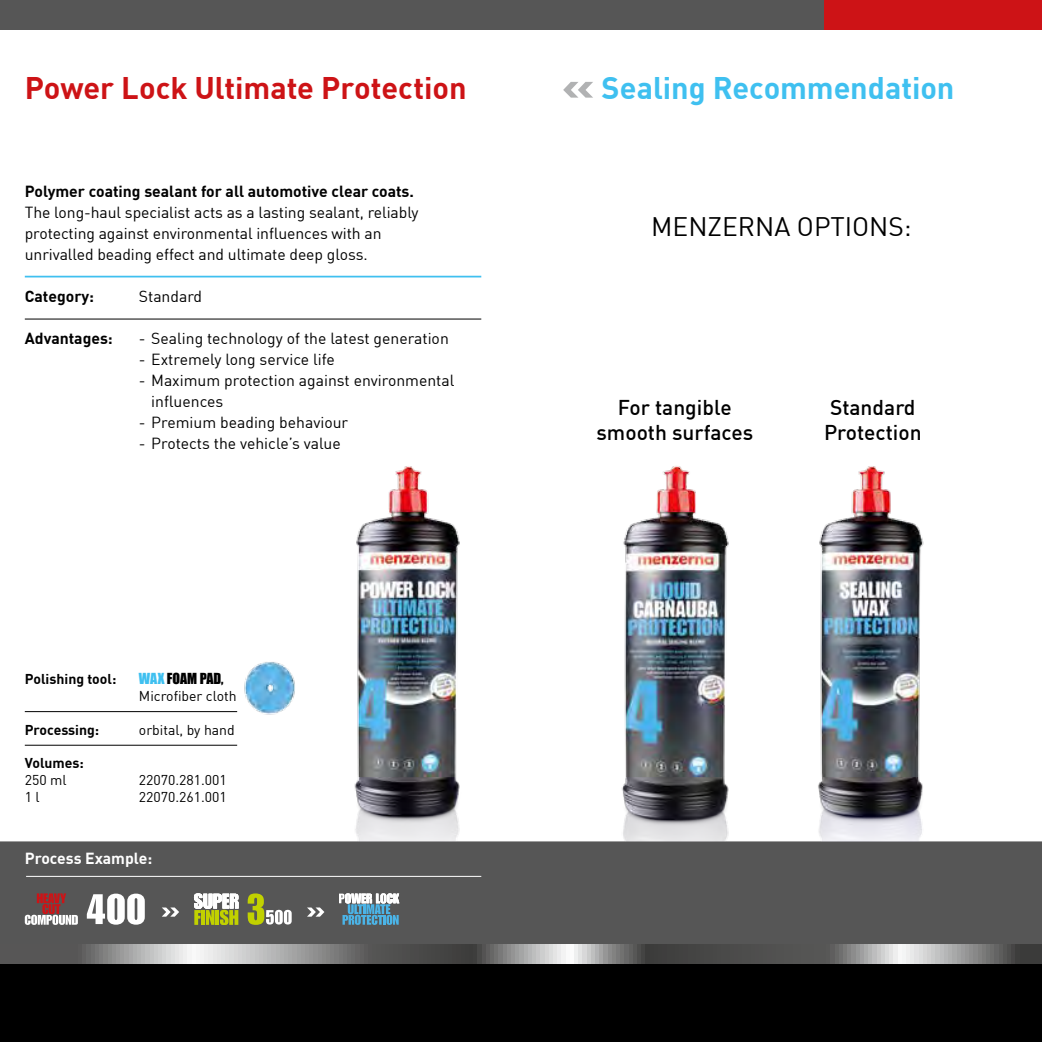
<style>
.page{position:relative;width:1042px;height:1042px;background:#fff}
.page>*{position:absolute;margin:0;border:0;box-sizing:border-box;transform-origin:0 0}
.t1{font:700 30.62px "DIN Offc Pro";letter-spacing:-.005em;color:#cd1316}
.t2{font:700 30.62px "DIN Offc Pro";letter-spacing:-.005em;color:#3fc0f0}
.t3{font:26.25px "DIN Offc Pro";color:#000}
.t4{font:500 21px/25.2px "DIN Offc Pro";color:#000}
.t5{font:15.75px/21px "DIN Offc Pro";letter-spacing:-.005em;color:#000}
.t6{font:700 15.75px "DIN Offc Pro";color:#000}
.t7{font:700 15.75px "DIN Offc Pro";color:#fff}
.t8{font:14px "DIN Offc Pro";color:#000}
.t9{font:700 14px "DIN Offc Pro";color:#000}
.t10{font:14px "Impact";color:#000}
.s1{color:#3fc0f0}
</style>
<div class="page">
<div style="left:0;top:841px;width:1042px;height:103px;background:#565656"></div>
<hr style="left:25px;top:276px;width:456px;height:1px;background:#3fc0f0">
<hr style="left:25px;top:319px;width:456px;height:1px;background:#000">
<div style="left:0;top:963px;width:1042px;height:79px;background:#000"></div>
<div style="left:823px;top:0;width:219px;height:30px;background:#cd1316"></div>
<div style="left:0;top:0;width:823px;height:30px;background:#565656"></div>
<svg style="left:0;top:944px;width:1042px;height:19px;background:#848483"></svg>
<hr style="left:26px;top:876px;width:455px;height:1px;background:#fff">
<hr style="left:25px;top:711px;width:212px;height:1px;background:#000">
<hr style="left:25px;top:745px;width:212px;height:1px;background:#000">
<svg style="left:563px;top:82px;width:30px;height:16px"></svg>
<img style="left:354px;top:466px;width:106px;height:375px">
<img style="left:818px;top:466px;width:106px;height:375px">
<img style="left:622px;top:466px;width:107px;height:375px">
<svg style="left:339px;top:893px;width:60px;height:32px"></svg>
<svg style="left:194px;top:909px;width:44px;height:16px"></svg>
<img style="left:194px;top:893px;width:44px;height:16px">
<svg style="left:248px;top:893px;width:44px;height:32px"></svg>
<svg style="left:25px;top:893px;width:53px;height:32px;background:#936f70"></svg>
<svg style="left:87px;top:893px;width:58px;height:31px"></svg>
<svg style="left:162px;top:907px;width:17px;height:9px"></svg>
<svg style="left:307px;top:907px;width:17px;height:9px"></svg>
<img style="left:245px;top:662px;width:50px;height:53px">
<h1 class="t1" style="left:25px;top:63px;width:443px">Power Lock Ultimate Protection</h1>
<h1 class="t2" style="left:601px;top:63px;width:354px">Sealing Recommendation</h1>
<p class="t6" style="left:25px;top:178px;width:391px">Polymer coating sealant for all automotive clear coats.</p>
<p class="t5" style="left:25px;top:200px;width:395px">The long-haul specialist acts as a lasting sealant, reliably protecting against environmental influences with an unrivalled beading effect and ultimate deep gloss.</p>
<p class="t6" style="left:25px;top:283px;width:71px">Category:</p>
<p class="t5" style="left:139px;top:284px;width:65px">Standard</p>
<p class="t6" style="left:25px;top:325px;width:90px">Advantages:</p>
<p class="t5" style="left:139px;top:326px;width:311px">- Sealing technology of the latest generation</p>
<p class="t5" style="left:139px;top:347px;width:197px">- Extremely long service life</p>
<p class="t5" style="left:151px;top:368px;width:304px;text-indent:-12px">- Maximum protection against environmental influences</p>
<p class="t5" style="left:139px;top:410px;width:211px">- Premium beading behaviour</p>
<p class="t5" style="left:139px;top:431px;width:203px">- Protects the vehicle’s value</p>
<p class="t9" style="left:25px;top:668px;width:93px">Polishing tool:</p>
<p class="t10" style="left:139px;top:668px;width:86px"><span class="s1">WAX</span> FOAM PAD,</p>
<p class="t8" style="left:139px;top:685px;width:99px">Microfiber cloth</p>
<p class="t9" style="left:25px;top:718px;width:76px">Processing:</p>
<p class="t8" style="left:139px;top:719px;width:97px">orbital, by hand</p>
<p class="t9" style="left:25px;top:752px;width:61px">Volumes:</p>
<p class="t8" style="left:25px;top:769px;width:43px">250 ml</p>
<p class="t8" style="left:139px;top:769px;width:89px">22070.281.001</p>
<p class="t8" style="left:25px;top:786px;width:16px">1 l</p>
<p class="t8" style="left:139px;top:786px;width:89px">22070.261.001</p>
<p class="t7" style="left:25px;top:845px;width:129px">Process Example:</p>
<h2 class="t3" style="left:651px;top:206px;width:262px">MENZERNA OPTIONS:</h2>
<h3 class="t4" style="left:596px;top:392px;width:158px;text-align:center">For tangible smooth surfaces</h3>
<h3 class="t4" style="left:824px;top:392px;width:99px">Standard<br>Protection</h3>
</div>
